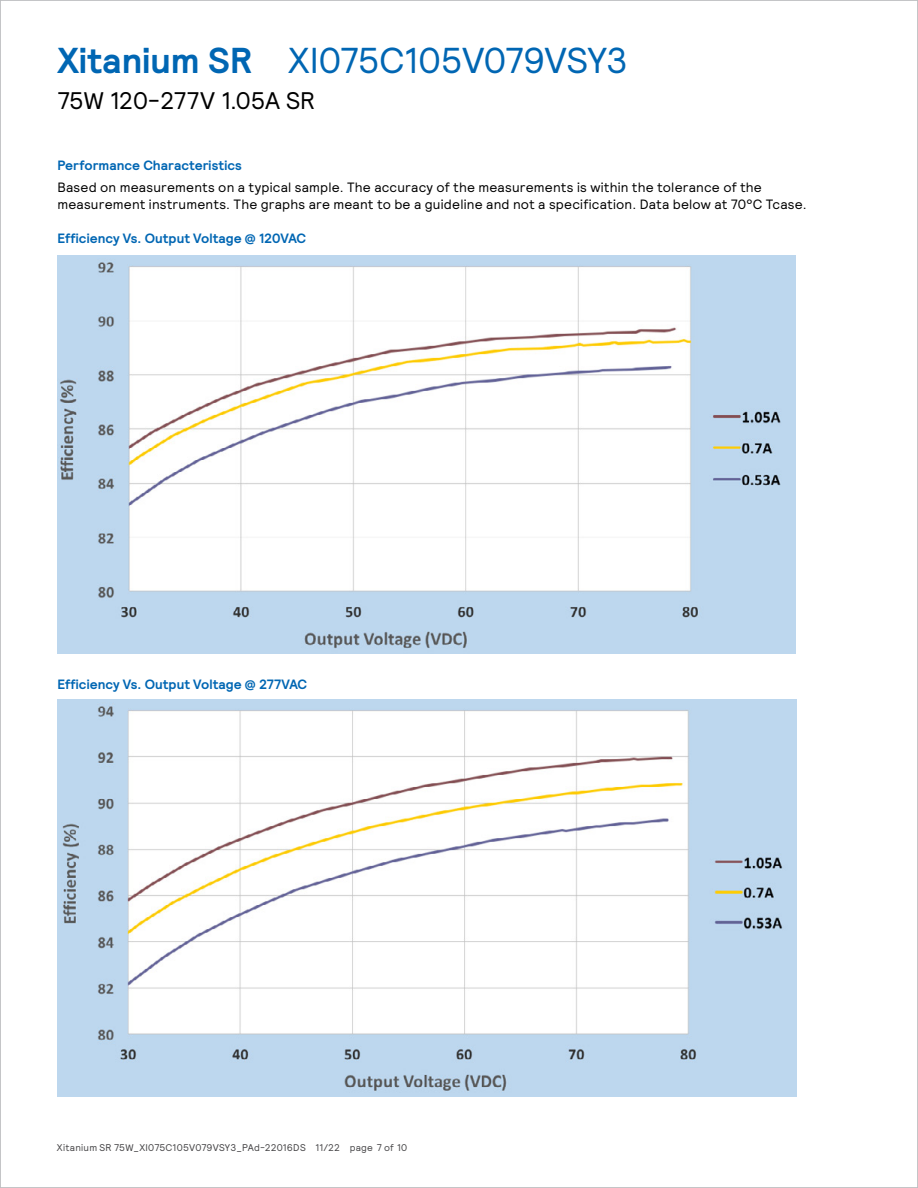
<style>
.page{position:relative;width:918px;height:1188px;background:#fff}
.page>*{position:absolute;margin:0;border:0;box-sizing:border-box;transform-origin:0 0}
.t1{font:36px "Signify Relative";letter-spacing:-.015em;color:#0066b3}
.t2{font:24px "Signify Relative";letter-spacing:-.01em;color:#000}
.t3{font:13.5px/16.5px "Signify Relative";letter-spacing:.015em;color:#000}
.t4{font:700 13.5px "Signify Relative";letter-spacing:.005em;color:#0066b3}
.t5{font:9.75px "Signify Relative";letter-spacing:.02em;color:#464547}
.s1{font-weight:700}
</style>
<div class="page">
<img style="left:57px;top:255px;width:738px;height:399px">
<img style="left:57px;top:699px;width:740px;height:397px">
<h1 class="t1" style="left:57px;top:37px;width:572px"><span class="s1">Xitanium SR</span> XI075C105V079VSY3</h1>
<h2 class="t2" style="left:57px;top:85px;width:259px">75W 120-277V 1.05A SR</h2>
<p class="t4" style="left:57px;top:156px;width:186px">Performance Characteristics</p>
<p class="t3" style="left:57px;top:179px;width:751px">Based on measurements on a typical sample. The accuracy of the measurements is within the tolerance of the measurement instruments. The graphs are meant to be a guideline and not a specification. Data below at 70°C Tcase.</p>
<p class="t4" style="left:57px;top:230px;width:250px">Efficiency Vs. Output Voltage @ 120VAC</p>
<p class="t4" style="left:57px;top:675px;width:251px">Efficiency Vs. Output Voltage @ 277VAC</p>
<p class="t5" style="left:57px;top:1141px;width:352px">Xitanium SR 75W_XI075C105V079VSY3_PAd-22016DS 11/22 page 7 of 10</p>
</div>
